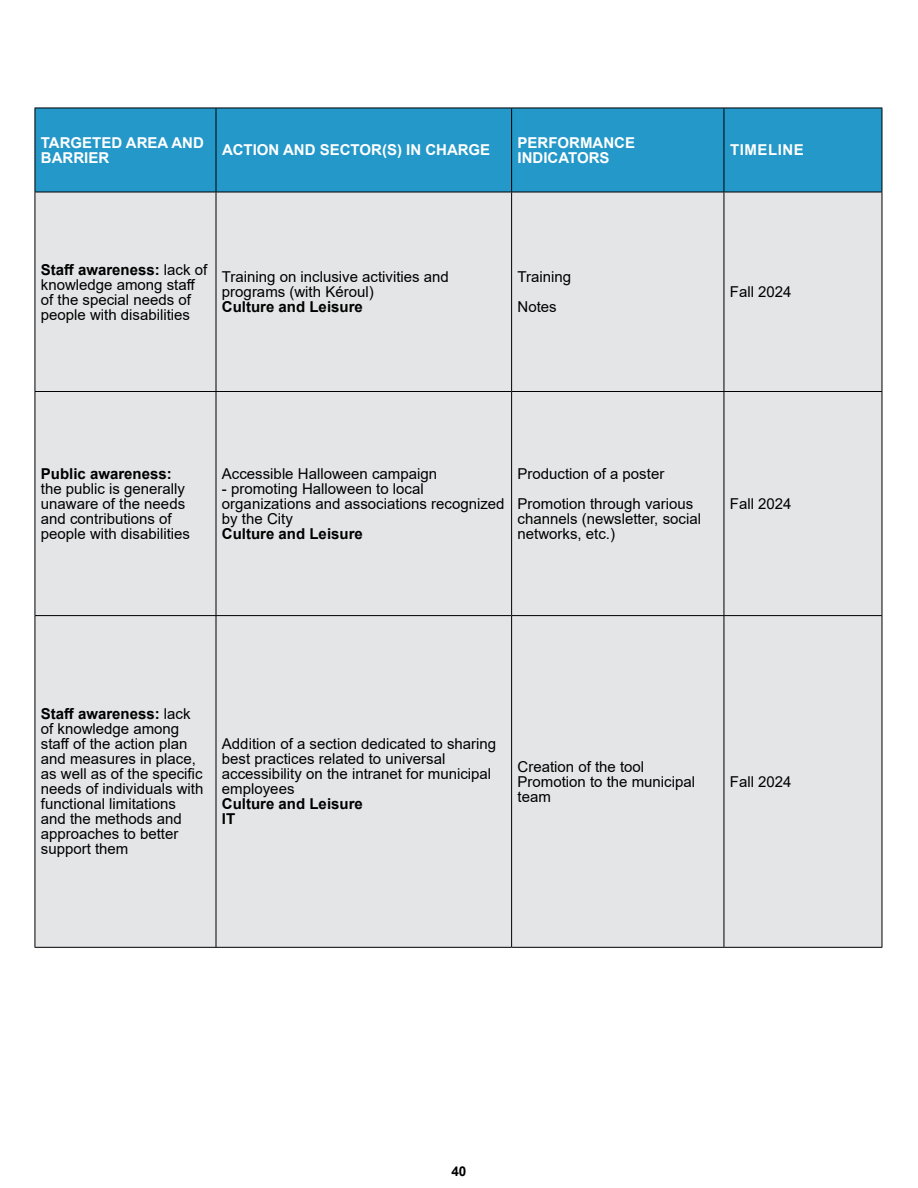
<style>
.page{position:relative;width:918px;height:1188px;background:#fff}
.page>*{position:absolute;margin:0;border:0;box-sizing:border-box;transform-origin:0 0}
.t1{font:15px/15px "Arial";color:#000}
.t2{font:700 15px/15px "Arial";color:#fff}
.t3{font:700 15px/15px "Arial";color:#000}
.t4{font:700 15px "Arial";letter-spacing:.035em;color:#fff}
.t5{font:700 13.5px "Arial";color:#000}
.s1{font-weight:700}
</style>
<div class="page">
<div style="left:36px;top:109px;width:846px;height:83px;background:#2398c9"></div>
<div style="left:36px;top:193px;width:846px;height:754px;background:#e4e5e6"></div>
<hr style="left:35px;top:108px;width:181px;height:1px;background:#000">
<hr style="left:35px;top:108px;width:1px;height:84px;background:#000">
<hr style="left:216px;top:108px;width:296px;height:1px;background:#000">
<hr style="left:216px;top:108px;width:1px;height:84px;background:#000">
<hr style="left:512px;top:108px;width:212px;height:1px;background:#000">
<hr style="left:511px;top:108px;width:1px;height:84px;background:#000">
<hr style="left:724px;top:108px;width:158px;height:1px;background:#000">
<hr style="left:724px;top:108px;width:1px;height:84px;background:#000">
<hr style="left:882px;top:108px;width:1px;height:84px;background:#000">
<hr style="left:216px;top:192px;width:1px;height:199px;background:#000">
<hr style="left:216px;top:392px;width:1px;height:223px;background:#000">
<hr style="left:216px;top:616px;width:1px;height:331px;background:#000">
<hr style="left:35px;top:192px;width:181px;height:1px;background:#000">
<hr style="left:35px;top:192px;width:1px;height:199px;background:#000">
<hr style="left:216px;top:192px;width:296px;height:1px;background:#000">
<hr style="left:512px;top:192px;width:212px;height:1px;background:#000">
<hr style="left:511px;top:192px;width:1px;height:199px;background:#000">
<hr style="left:724px;top:192px;width:158px;height:1px;background:#000">
<hr style="left:724px;top:192px;width:1px;height:199px;background:#000">
<hr style="left:882px;top:192px;width:1px;height:199px;background:#000">
<hr style="left:35px;top:391px;width:181px;height:1px;background:#000">
<hr style="left:35px;top:392px;width:1px;height:223px;background:#000">
<hr style="left:216px;top:391px;width:296px;height:1px;background:#000">
<hr style="left:512px;top:391px;width:212px;height:1px;background:#000">
<hr style="left:511px;top:392px;width:1px;height:223px;background:#000">
<hr style="left:724px;top:391px;width:158px;height:1px;background:#000">
<hr style="left:724px;top:392px;width:1px;height:223px;background:#000">
<hr style="left:882px;top:392px;width:1px;height:223px;background:#000">
<hr style="left:35px;top:615px;width:181px;height:1px;background:#000">
<hr style="left:35px;top:616px;width:1px;height:331px;background:#000">
<hr style="left:216px;top:615px;width:296px;height:1px;background:#000">
<hr style="left:512px;top:615px;width:212px;height:1px;background:#000">
<hr style="left:511px;top:616px;width:1px;height:331px;background:#000">
<hr style="left:724px;top:615px;width:158px;height:1px;background:#000">
<hr style="left:724px;top:616px;width:1px;height:331px;background:#000">
<hr style="left:882px;top:616px;width:1px;height:331px;background:#000">
<hr style="left:35px;top:947px;width:181px;height:1px;background:#000">
<hr style="left:216px;top:947px;width:296px;height:1px;background:#000">
<hr style="left:512px;top:947px;width:212px;height:1px;background:#000">
<hr style="left:724px;top:947px;width:158px;height:1px;background:#000">
<p class="t2" style="left:41px;top:135px;width:165px">TARGETED AREA AND<br>BARRIER</p>
<p class="t2" style="left:222px;top:143px;width:270px">ACTION AND SECTOR(S) IN CHARGE</p>
<p class="t2" style="left:518px;top:135px;width:119px">PERFORMANCE<br>INDICATORS</p>
<p class="t4" style="left:730px;top:140px;width:75px">TIMELINE</p>
<p class="t1" style="left:41px;top:262px;width:168px"><span class="s1">Staff awareness:</span> lack of knowledge among staff of the special needs of people with disabilities</p>
<p class="t1" style="left:222px;top:269px;width:229px">Training on inclusive activities and programs (with Kéroul)</p>
<p class="t3" style="left:222px;top:300px;width:142px">Culture and Leisure</p>
<p class="t1" style="left:518px;top:262px;width:55px;line-height:30px">Training<br>Notes</p>
<p class="t1" style="left:730px;top:284px;width:63px">Fall 2024</p>
<p class="t3" style="left:41px;top:466px;width:132px">Public awareness:</p>
<p class="t1" style="left:41px;top:481px;width:151px">the public is generally unaware of the needs and contributions of people with disabilities</p>
<p class="t1" style="left:222px;top:466px;width:217px">Accessible Halloween campaign</p>
<p class="t1" style="left:222px;top:481px;width:284px">- promoting Halloween to local organizations and associations recognized by the City</p>
<p class="t3" style="left:222px;top:526px;width:142px">Culture and Leisure</p>
<p class="t1" style="left:518px;top:459px;width:177px;line-height:30px">Production of a poster<br>Promotion through various</p>
<p class="t1" style="left:518px;top:511px;width:185px">channels (newsletter, social networks, etc.)</p>
<p class="t1" style="left:730px;top:496px;width:63px">Fall 2024</p>
<p class="t1" style="left:41px;top:707px;width:164px"><span class="s1">Staff awareness:</span> lack of knowledge among staff of the action plan and measures in place, as well as of the specific needs of individuals with functional limitations and the methods and approaches to better support them</p>
<p class="t1" style="left:222px;top:737px;width:276px">Addition of a section dedicated to sharing best practices related to universal accessibility on the intranet for municipal employees</p>
<p class="t3" style="left:222px;top:797px;width:142px">Culture and Leisure<br>IT</p>
<p class="t1" style="left:518px;top:759px;width:179px">Creation of the tool<br>Promotion to the municipal team</p>
<p class="t1" style="left:730px;top:774px;width:63px">Fall 2024</p>
<p class="t5" style="left:451px;top:1161px;width:17px">40</p>
</div>
